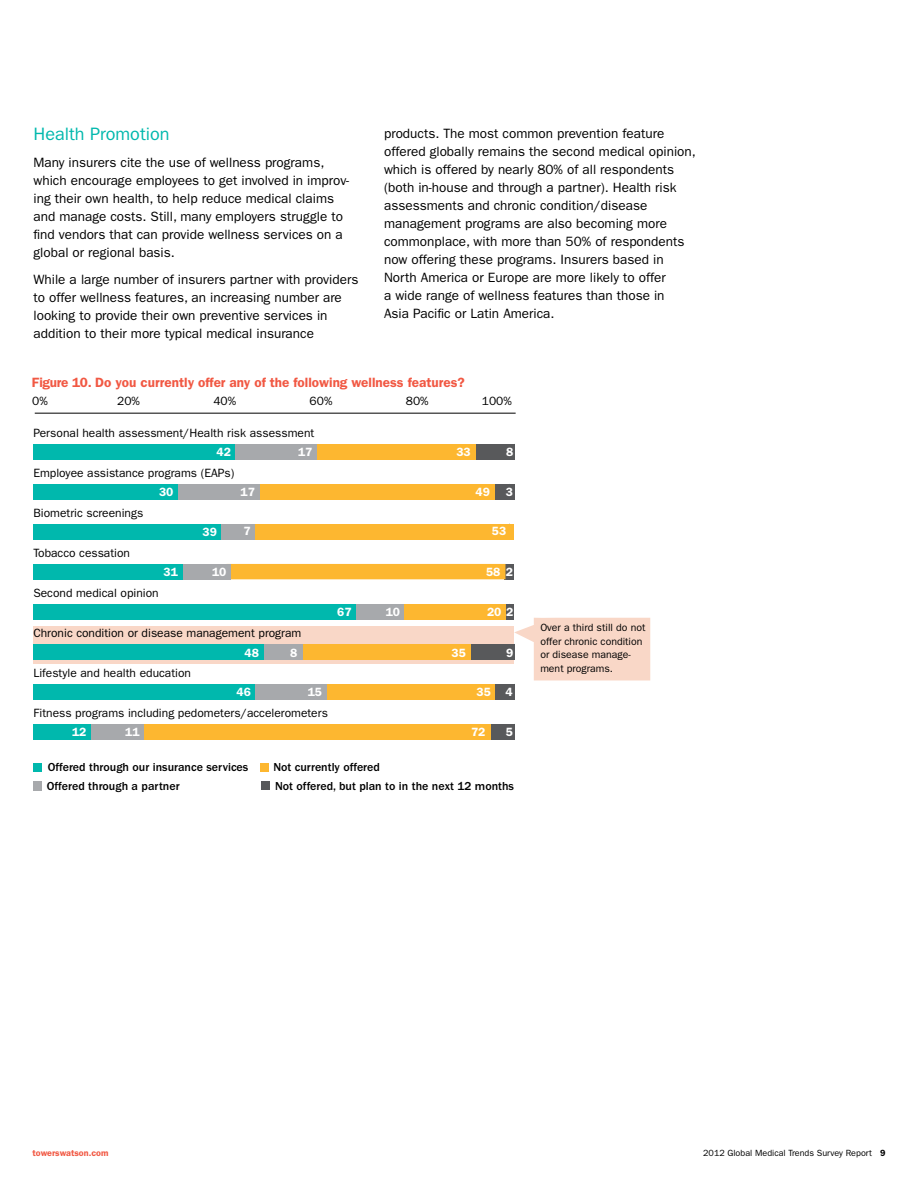
<style>
.page{position:relative;width:918px;height:1188px;background:#fff}
.page>*{position:absolute;margin:0;border:0;box-sizing:border-box;transform-origin:0 0}
.t1{font:18px "ITC Franklin Gothic Std";color:#00b8ad}
.t2{font:13.5px/18px "ITC Franklin Gothic Std";color:#000}
.t3{font:600 13.5px "ITC Franklin Gothic Std";color:#f15843}
.t4{font:12px "ITC Franklin Gothic Std";color:#000}
.t5{font:500 12px/18.9px "ITC Franklin Gothic Std";color:#000}
.t6{font:600 12px "ITC Franklin Gothic Std";color:#fff}
.t7{font:10.5px/13.5px "ITC Franklin Gothic Std";color:#000}
.t8{font:9px "ITC Franklin Gothic Std";color:#000}
.t9{font:600 9px "ITC Franklin Gothic Std";color:#f15843}
.s1{font-weight:600}
</style>
<div class="page">
<div style="left:33px;top:626px;width:481px;height:38px;background:#f9d7c7"></div>
<div style="left:476px;top:444px;width:38px;height:15px;background:#58595b"></div>
<div style="left:495px;top:484px;width:19px;height:15px;background:#58595b"></div>
<div style="left:505px;top:564px;width:9px;height:15px;background:#58595b"></div>
<div style="left:505px;top:604px;width:9px;height:15px;background:#58595b"></div>
<div style="left:471px;top:644px;width:43px;height:15px;background:#58595b"></div>
<div style="left:495px;top:684px;width:19px;height:15px;background:#58595b"></div>
<div style="left:490px;top:724px;width:24px;height:15px;background:#58595b"></div>
<div style="left:317px;top:444px;width:159px;height:15px;background:#fdb730"></div>
<div style="left:259px;top:484px;width:236px;height:15px;background:#fdb730"></div>
<div style="left:255px;top:524px;width:259px;height:15px;background:#fdb730"></div>
<div style="left:231px;top:564px;width:274px;height:15px;background:#fdb730"></div>
<div style="left:404px;top:604px;width:102px;height:15px;background:#fdb730"></div>
<div style="left:303px;top:644px;width:168px;height:15px;background:#fdb730"></div>
<div style="left:327px;top:684px;width:168px;height:15px;background:#fdb730"></div>
<div style="left:144px;top:724px;width:346px;height:15px;background:#fdb730"></div>
<div style="left:235px;top:444px;width:82px;height:15px;background:#a7a9ac"></div>
<div style="left:178px;top:484px;width:81px;height:15px;background:#a7a9ac"></div>
<div style="left:221px;top:524px;width:34px;height:15px;background:#a7a9ac"></div>
<div style="left:182px;top:564px;width:49px;height:15px;background:#a7a9ac"></div>
<div style="left:356px;top:604px;width:48px;height:15px;background:#a7a9ac"></div>
<div style="left:264px;top:644px;width:39px;height:15px;background:#a7a9ac"></div>
<div style="left:255px;top:684px;width:72px;height:15px;background:#a7a9ac"></div>
<div style="left:91px;top:724px;width:53px;height:15px;background:#a7a9ac"></div>
<div style="left:33px;top:444px;width:202px;height:15px;background:#00b8ad"></div>
<div style="left:33px;top:484px;width:145px;height:15px;background:#00b8ad"></div>
<div style="left:33px;top:524px;width:188px;height:15px;background:#00b8ad"></div>
<div style="left:33px;top:564px;width:149px;height:15px;background:#00b8ad"></div>
<div style="left:33px;top:604px;width:323px;height:15px;background:#00b8ad"></div>
<div style="left:33px;top:644px;width:231px;height:15px;background:#00b8ad"></div>
<div style="left:33px;top:684px;width:222px;height:15px;background:#00b8ad"></div>
<div style="left:33px;top:724px;width:58px;height:15px;background:#00b8ad"></div>
<div style="left:33px;top:763px;width:9px;height:9px;background:#00b8ad"></div>
<div style="left:33px;top:781px;width:8px;height:9px;background:#a7a9ac"></div>
<div style="left:260px;top:763px;width:9px;height:9px;background:#fdb730"></div>
<div style="left:261px;top:781px;width:9px;height:9px;background:#58595b"></div>
<hr style="left:35px;top:413px;width:481px;height:1px;background:#000">
<svg style="left:514px;top:618px;width:136px;height:62px;background:#f9dbcd"></svg>
<h1 class="t1" style="left:33px;top:124px;width:138px">Health Promotion</h1>
<p class="t2" style="left:33px;top:154px;width:317px">Many insurers cite the use of wellness programs, which encourage employees to get involved in improv&shy;ing their own health, to help reduce medical claims and manage costs. Still, many employers struggle to find vendors that can provide wellness services on a global or regional basis.</p>
<p class="t2" style="left:33px;top:271px;width:327px">While a large number of insurers partner with providers to offer wellness features, an increasing number are looking to provide their own preventive services in addition to their more typical medical insurance</p>
<p class="t2" style="left:384px;top:125px;width:313px">products. The most common prevention feature offered globally remains the second medical opinion, which is offered by nearly 80% of all respondents (both in-house and through a partner). Health risk assessments and chronic condition/disease management programs are also becoming more commonplace, with more than 50% of respondents now offering these programs. Insurers based in North America or Europe are more likely to offer<br>a wide range of wellness features than those in<br>Asia Pacific or Latin America.</p>
<p class="t3" style="left:32px;top:374px;width:434px">Figure 10. Do you currently offer any of the following wellness features?</p>
<p class="t4" style="left:32px;top:394px;width:17px">0%</p>
<p class="t4" style="left:117px;top:394px;width:24px">20%</p>
<p class="t4" style="left:213px;top:394px;width:24px">40%</p>
<p class="t4" style="left:310px;top:394px;width:24px">60%</p>
<p class="t4" style="left:406px;top:394px;width:24px">80%</p>
<p class="t4" style="left:482px;top:394px;width:31px">100%</p>
<p class="t4" style="left:33px;top:426px;width:282px">Personal health assessment/Health risk assessment</p>
<p class="t6" style="left:216px;top:445px;width:16px">42</p>
<p class="t6" style="left:298px;top:445px;width:16px">17</p>
<p class="t6" style="left:456px;top:445px;width:16px">33</p>
<p class="t6" style="left:506px;top:445px;width:9px">8</p>
<p class="t4" style="left:33px;top:466px;width:202px">Employee assistance programs (EAPs)</p>
<p class="t6" style="left:159px;top:485px;width:16px">30</p>
<p class="t6" style="left:241px;top:485px;width:16px">17</p>
<p class="t6" style="left:476px;top:485px;width:16px">49</p>
<p class="t6" style="left:506px;top:485px;width:9px">3</p>
<p class="t6" style="left:202px;top:525px;width:16px">39</p>
<p class="t6" style="left:244px;top:524px;width:9px">7</p>
<p class="t6" style="left:492px;top:524px;width:16px">53</p>
<p class="t6" style="left:164px;top:565px;width:16px">31</p>
<p class="t6" style="left:212px;top:565px;width:16px">10</p>
<p class="t6" style="left:486px;top:565px;width:29px">58 2</p>
<p class="t6" style="left:337px;top:605px;width:16px">67</p>
<p class="t6" style="left:386px;top:605px;width:16px">10</p>
<p class="t6" style="left:487px;top:605px;width:28px">20 2</p>
<p class="t6" style="left:245px;top:646px;width:16px">48</p>
<p class="t6" style="left:290px;top:645px;width:9px">8</p>
<p class="t6" style="left:452px;top:645px;width:16px">35</p>
<p class="t6" style="left:506px;top:645px;width:9px">9</p>
<p class="t6" style="left:237px;top:685px;width:16px">46</p>
<p class="t6" style="left:308px;top:685px;width:16px">15</p>
<p class="t6" style="left:477px;top:685px;width:38px">35 4</p>
<p class="t4" style="left:33px;top:506px;width:111px">Biometric screenings</p>
<p class="t4" style="left:33px;top:546px;width:98px">Tobacco cessation</p>
<p class="t4" style="left:33px;top:586px;width:127px">Second medical opinion</p>
<p class="t4" style="left:33px;top:626px;width:270px">Chronic condition or disease management program</p>
<p class="t4" style="left:33px;top:666px;width:159px">Lifestyle and health education</p>
<p class="t4" style="left:33px;top:706px;width:296px">Fitness programs including pedometers/accelerometers</p>
<p class="t6" style="left:72px;top:725px;width:16px">12</p>
<p class="t6" style="left:125px;top:725px;width:16px">11</p>
<p class="t6" style="left:471px;top:725px;width:16px">72</p>
<p class="t6" style="left:506px;top:725px;width:9px">5</p>
<p class="t5" style="left:47px;top:758px;width:203px">Offered through our insurance services<br>Offered through a partner</p>
<p class="t5" style="left:273px;top:758px;width:242px;line-height:18.5px">Not currently offered<br>Not offered, but plan to in the next 12 months</p>
<p class="t7" style="left:540px;top:621px;width:106px">Over a third still do not offer chronic condition or disease manage&shy;ment programs.</p>
<p class="t9" style="left:32px;top:1147px;width:78px">towerswatson.com</p>
<p class="t8" style="left:703px;top:1147px;width:184px">2012 Global Medical Trends Survey Report <span class="s1">9</span></p>
</div>
